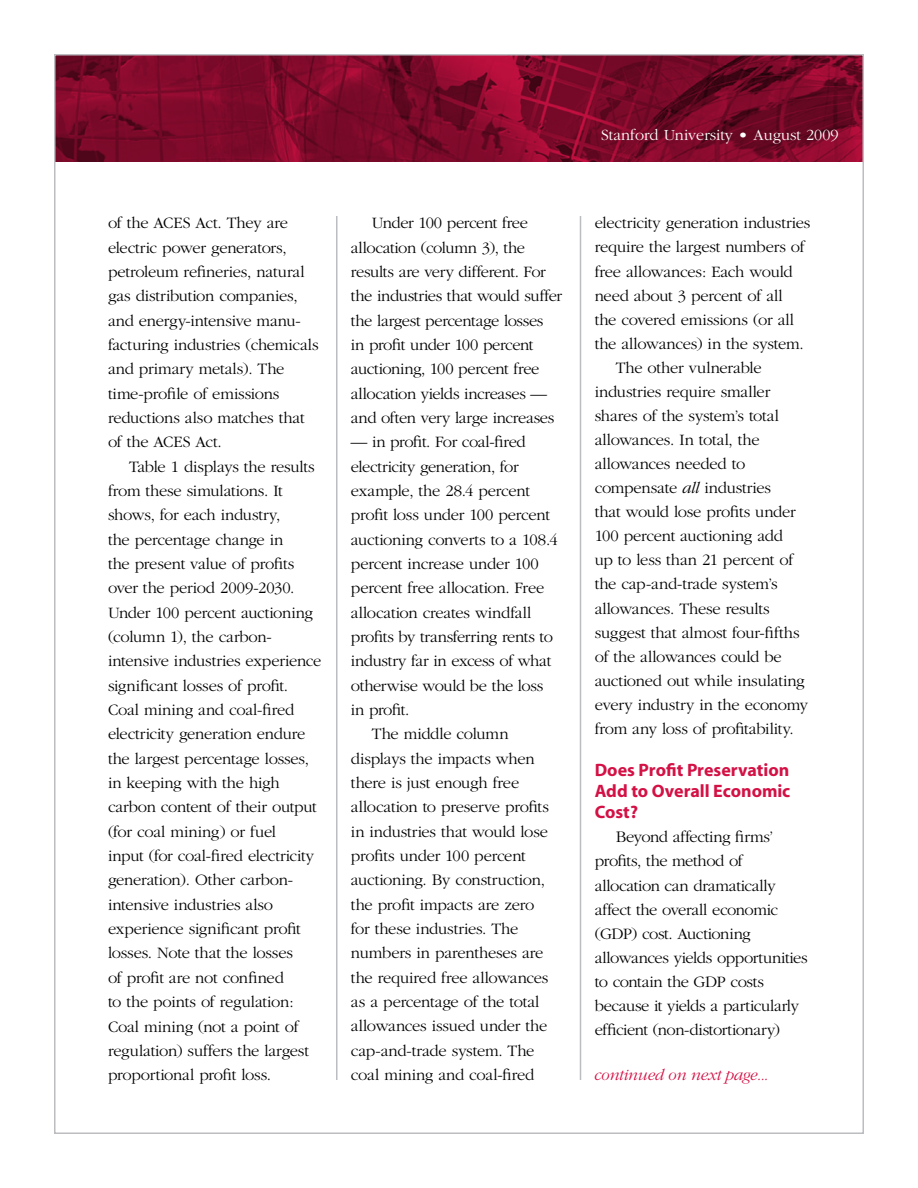
<style>
.page{position:relative;width:918px;height:1188px;background:#fff}
.page>*{position:absolute;margin:0;border:0;box-sizing:border-box;transform-origin:0 0}
.t1{font:700 18px/21.1px "Myriad";color:#d31145;text-align:justify}
.t2{font:300 16.5px/24.3px "Garamond";letter-spacing:-.015em;color:#000}
.t3{font:italic 300 16.5px "Garamond";letter-spacing:-.015em;color:#d31145}
.t4{font:300 16.2px "Garamond";color:#fff}
.s1{font-style:italic}
</style>
<div class="page">
<img style="left:57px;top:57px;width:804px;height:105px">
<hr style="left:580px;top:216px;width:1px;height:864px;background:#bcbdc0">
<hr style="left:336px;top:216px;width:2px;height:864px;background:#bcbdc0">
<p class="t2" style="left:108px;top:211px;width:212px">of the ACES Act. They are electric power generators, petroleum refineries, natural gas distribution companies, and energy-intensive manu&shy;facturing industries (chemicals and primary metals). The time-profile of emissions reductions also matches that of the ACES Act.</p>
<p class="t2" style="left:108px;top:455px;width:215px;text-indent:21px">Table 1 displays the results from these simulations. It shows, for each industry,<br>the percentage change in<br>the present value of profits over the period 2009-2030.<br>Under 100 percent auctioning (column 1), the carbon&shy;intensive industries experience significant losses of profit.<br>Coal mining and coal-fired electricity generation endure the largest percentage losses, in keeping with the high carbon content of their output (for coal mining) or fuel<br>input (for coal-fired electricity generation). Other carbon&shy;intensive industries also experience significant profit losses. Note that the losses<br>of profit are not confined<br>to the points of regulation:<br>Coal mining (not a point of regulation) suffers the largest proportional profit loss.</p>
<p class="t2" style="left:351px;top:211px;width:213px;text-indent:21px">Under 100 percent free allocation (column 3), the results are very different. For the industries that would suffer the largest percentage losses<br>in profit under 100 percent auctioning, 100 percent free allocation yields increases — and often very large increases</p>
<p class="t2" style="left:351px;top:430px;width:176px">— in profit. For coal-fired</p>
<p class="t2" style="left:351px;top:455px;width:169px">electricity generation, for</p>
<p class="t2" style="left:351px;top:479px;width:181px">example, the 28.4 percent</p>
<p class="t2" style="left:351px;top:503px;width:201px">profit loss under 100 percent</p>
<p class="t2" style="left:351px;top:528px;width:208px">auctioning converts to a 108.4</p>
<p class="t2" style="left:351px;top:552px;width:189px">percent increase under 100</p>
<p class="t2" style="left:351px;top:576px;width:195px">percent free allocation. Free</p>
<p class="t2" style="left:351px;top:601px;width:182px">allocation creates windfall</p>
<p class="t2" style="left:351px;top:625px;width:203px">profits by transferring rents to</p>
<p class="t2" style="left:351px;top:649px;width:202px">industry far in excess of what</p>
<p class="t2" style="left:351px;top:674px;width:194px">otherwise would be the loss</p>
<p class="t2" style="left:351px;top:698px;width:60px">in profit.</p>
<p class="t2" style="left:372px;top:722px;width:138px">The middle column</p>
<p class="t2" style="left:351px;top:747px;width:185px">displays the impacts when</p>
<p class="t2" style="left:351px;top:771px;width:170px">there is just enough free</p>
<p class="t2" style="left:351px;top:795px;width:199px">allocation to preserve profits</p>
<p class="t2" style="left:351px;top:820px;width:199px">in industries that would lose</p>
<p class="t2" style="left:351px;top:844px;width:176px">profits under 100 percent</p>
<p class="t2" style="left:351px;top:868px;width:196px">auctioning. By construction,</p>
<p class="t2" style="left:351px;top:893px;width:185px">the profit impacts are zero</p>
<p class="t2" style="left:351px;top:917px;width:169px">for these industries. The</p>
<p class="t2" style="left:351px;top:941px;width:194px">numbers in parentheses are</p>
<p class="t2" style="left:351px;top:966px;width:199px">the required free allowances</p>
<p class="t2" style="left:351px;top:990px;width:190px">as a percentage of the total</p>
<p class="t2" style="left:351px;top:1014px;width:198px">allowances issued under the</p>
<p class="t2" style="left:351px;top:1039px;width:185px">cap-and-trade system. The</p>
<p class="t2" style="left:351px;top:1063px;width:185px">coal mining and coal-fired</p>
<p class="t4" style="left:601px;top:126px;width:239px">Stanford University • August 2009</p>
<p class="t2" style="left:595px;top:211px;width:217px">electricity generation industries</p>
<p class="t2" style="left:595px;top:235px;width:212px">require the largest numbers of</p>
<p class="t2" style="left:595px;top:259px;width:200px">free allowances: Each would</p>
<p class="t2" style="left:595px;top:284px;width:190px">need about 3 percent of all</p>
<p class="t2" style="left:595px;top:308px;width:201px">the covered emissions (or all</p>
<p class="t2" style="left:595px;top:332px;width:211px">the allowances) in the system.</p>
<p class="t2" style="left:616px;top:356px;width:147px">The other vulnerable</p>
<p class="t2" style="left:595px;top:380px;width:177px">industries require smaller</p>
<p class="t2" style="left:595px;top:404px;width:186px">shares of the system’s total</p>
<p class="t2" style="left:595px;top:428px;width:166px">allowances. In total, the</p>
<p class="t2" style="left:595px;top:452px;width:152px">allowances needed to</p>
<p class="t2" style="left:595px;top:476px;width:178px">compensate <span class="s1">all</span> industries</p>
<p class="t2" style="left:595px;top:500px;width:203px">that would lose profits under</p>
<p class="t2" style="left:595px;top:524px;width:190px">100 percent auctioning add</p>
<p class="t2" style="left:595px;top:548px;width:200px">up to less than 21 percent of</p>
<p class="t2" style="left:595px;top:572px;width:185px">the cap-and-trade system’s</p>
<p class="t2" style="left:595px;top:597px;width:177px">allowances. These results</p>
<p class="t2" style="left:595px;top:621px;width:207px">suggest that almost four-fifths</p>
<p class="t2" style="left:595px;top:645px;width:189px">of the allowances could be</p>
<p class="t2" style="left:595px;top:669px;width:212px">auctioned out while insulating</p>
<p class="t2" style="left:595px;top:693px;width:215px">every industry in the economy</p>
<p class="t2" style="left:595px;top:717px;width:201px">from any loss of profitability.</p>
<p class="t1" style="left:595px;top:760px;width:197px">Does Profit Preservation Add to Overall Economic Cost?</p>
<p class="t2" style="left:595px;top:825px;width:214px;text-indent:21px">Beyond affecting firms’ profits, the method of allocation can dramatically affect the overall economic (GDP) cost. Auctioning allowances yields opportunities to contain the GDP costs because it yields a particularly efficient (non-distortionary)</p>
<p class="t3" style="left:594px;top:1066px;width:176px">continued on next page...</p>
</div>
